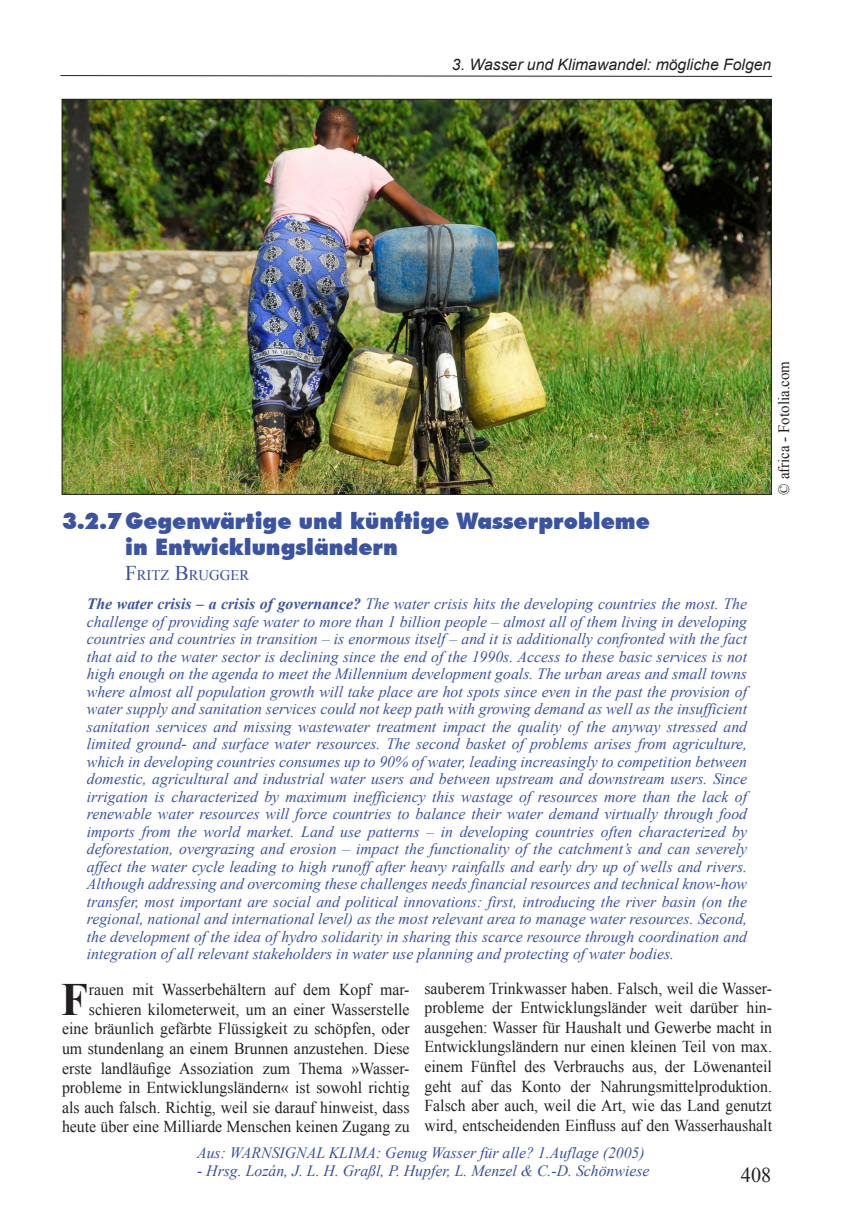
<style>
.page{position:relative;width:844px;height:1221px;background:#fff}
.page>*{position:absolute;margin:0;border:0;box-sizing:border-box;transform-origin:0 0}
.Absatz0{font:700 46.2px "Times New Roman";color:#231f20;scale:.95 1}
.KapTitel{font:900 22.75px "Futura BT";color:#3a53a3;scale:.96 1}
.KapTitel-2{font:21px "Times New Roman";color:#231f20;scale:.96 1}
.Absatz0-2{font:16.62px/19.6px "Times New Roman";color:#231f20;text-align:right;scale:.95 1}
.Summary{font:italic 15.75px/17.5px "Times New Roman";color:#3a53a3;text-align:justify}
.Summary-2{font:italic 15.75px "Times New Roman";color:#3750a2}
.t1{font:italic 15.75px "Arial";color:#231f20}
.Fließtext{font:15.75px "Times New Roman";color:#231f20;scale:.95 1}
.Autor{font:14.7px "Times New Roman";color:#3a53a3}
.s1{font-size:21px}
.s2{font-weight:700}
</style>
<div class="page">
<img style="left:64px;top:101px;width:705px;height:391px">
<svg style="left:60px;top:75px;width:712px;height:2px"></svg>
<p class="t1" style="left:452px;top:55px;width:321px">3. Wasser und Klimawandel: mögliche Folgen</p>
<p class="Fließtext" style="left:773px;top:494px;width:142px;rotate:-90deg">© africa - Fotolia.com</p>
<p class="KapTitel" style="left:62px;top:506px;width:613px">3.2.7 Gegenwärtige und künftige Wasserprobleme</p>
<p class="KapTitel" style="left:125px;top:533px;width:285px">in Entwicklungsländern</p>
<p class="Autor" style="left:125px;top:565px;width:126px"><span class="s1">F</span>RITZ <span class="s1">B</span>RUGGER</p>
<p class="Summary" style="left:87px;top:594px;width:661px"><span class="s2">The water crisis – a crisis of governance?</span> The water crisis hits the developing countries the most. The challenge of providing safe water to more than 1 billion people – almost all of them living in developing countries and countries in transition – is enormous itself – and it is additionally confronted with the fact that aid to the water sector is declining since the end of the 1990s. Access to these basic services is not high enough on the agenda to meet the Millennium development goals. The urban areas and small towns where almost all population growth will take place are hot spots since even in the past the provision of water supply and sanitation services could not keep path with growing demand as well as the insufficient sanitation services and missing wastewater treatment impact the quality of the anyway stressed and limited ground- and surface water resources. The second basket of problems arises from agriculture, which in developing countries consumes up to 90% of water, leading increasingly to competition between domestic, agricultural and industrial water users and between upstream and downstream users. Since irrigation is characterized by maximum inefficiency this wastage of resources more than the lack of renewable water resources will force countries to balance their water demand virtually through food imports from the world market. Land use patterns – in developing countries often characterized by deforestation, overgrazing and erosion – impact the functionality of the catchment’s and can severely affect the water cycle leading to high runoff after heavy rainfalls and early dry up of wells and rivers.<br>Although addressing and overcoming these challenges needs financial resources and technical know-how transfer, most important are social and political innovations: first, introducing the river basin (on the regional, national and international level) as the most relevant area to manage water resources. Second, the development of the idea of hydro solidarity in sharing this scarce resource through coordination and integration of all relevant stakeholders in water use planning and protecting of water bodies.</p>
<p class="Absatz0" style="left:61px;top:967px;width:30px">F</p>
<p class="Absatz0-2" style="left:62px;top:979px;width:367px">rauen mit Wasserbehältern auf dem Kopf mar&shy;schieren kilometerweit, um an einer Wasserstelle eine bräunlich gefärbte Flüssigkeit zu schöpfen, oder um stundenlang an einem Brunnen anzustehen. Diese erste landläufige Assoziation zum Thema »Wasser&shy;probleme in Entwicklungsländern« ist sowohl richtig als auch falsch. Richtig, weil sie darauf hinweist, dass heute über eine Milliarde Menschen keinen Zugang zu</p>
<p class="Absatz0-2" style="left:424px;top:977px;width:367px;text-align:justify">sauberem Trinkwasser haben. Falsch, weil die Wasser&shy;probleme der Entwicklungsländer weit darüber hin&shy;ausgehen: Wasser für Haushalt und Gewerbe macht in Entwicklungsländern nur einen kleinen Teil von max. einem Fünftel des Verbrauchs aus, der Löwenanteil geht auf das Konto der Nahrungsmittelproduktion.<br>Falsch aber auch, weil die Art, wie das Land genutzt wird, entscheidenden Einfluss auf den Wasserhaushalt</p>
<p class="Summary-2" style="left:197px;top:1142px;width:449px">Aus: WARNSIGNAL KLIMA: Genug Wasser für alle? 1.Auflage (2005)</p>
<p class="Summary-2" style="left:197px;top:1159px;width:454px">- Hrsg. Lozán, J. L. H. Graßl, P. Hupfer, L. Menzel &amp; C.-D. Schönwiese</p>
<p class="KapTitel-2" style="left:740px;top:1160px;width:33px">408</p>
<p class="KapTitel-2" style="left:762px;top:1160px;width:12px">7</p>
</div>
